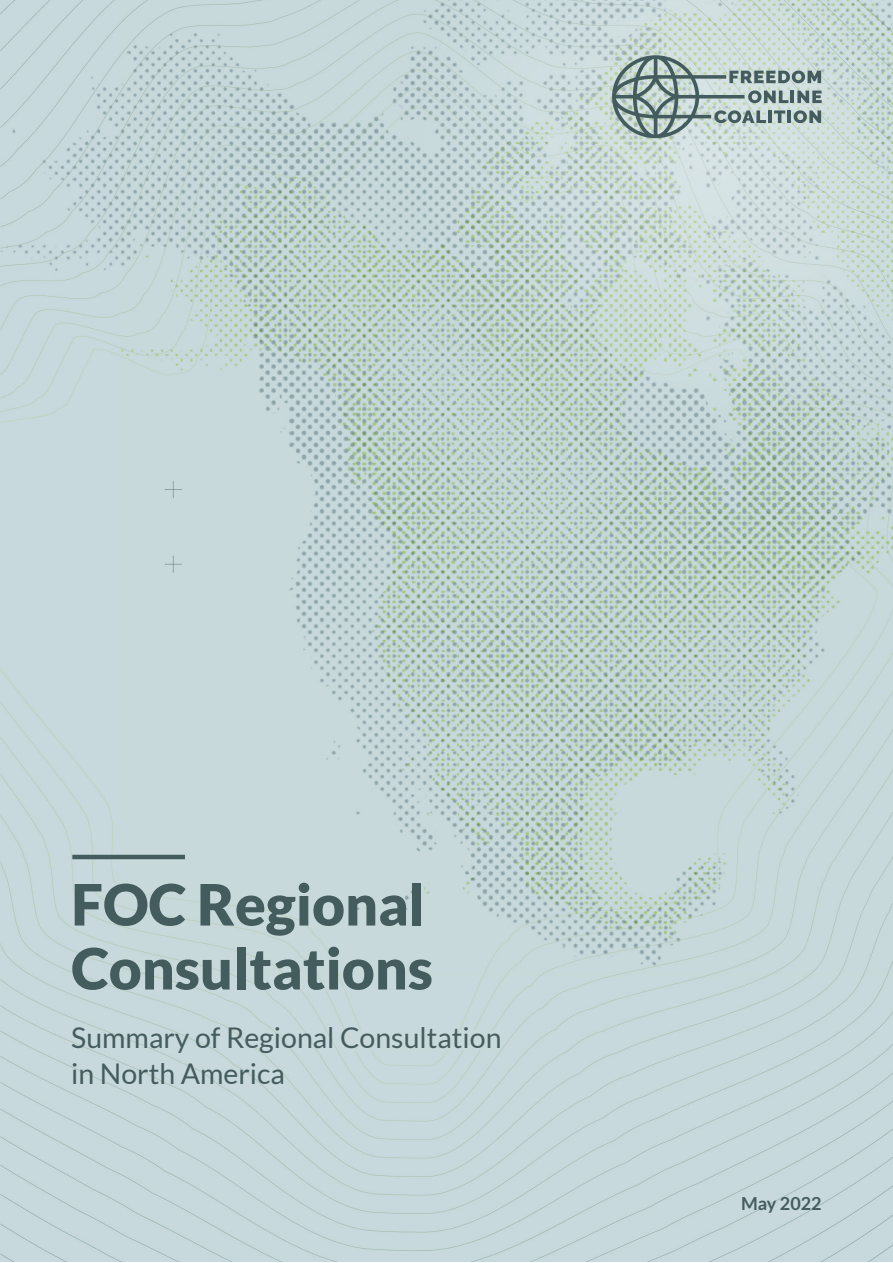
<style>
.page{position:relative;width:893px;height:1263px;background:#fff}
.page>*{position:absolute;margin:0;border:0;box-sizing:border-box;transform-origin:0 0}
.t1{font:900 57px/63.9px "Lato";color:#455c5e}
.t2{font:28.5px "Lato";color:#455c5e}
.t3{font:700 18px "Lato";color:#455c5e}
</style>
<div class="page">
<img style="left:0;top:0;width:893px;height:1262px">
<svg style="left:612px;top:55px;width:210px;height:83px;background:#a6b7b4"></svg>
<hr style="left:72px;top:855px;width:113px;height:4px;background:#455c5e">
<div style="left:342px;top:1030px;width:157px;height:20px;background:#c9d9db"></div>
<p class="t1" style="left:71px;top:871px;width:363px">FOC Regional<br>Consultations</p>
<p class="t2" style="left:71px;top:1022px;width:432px">Summary of Regional Consultation</p>
<p class="t2" style="left:71px;top:1058px;width:215px">in North America</p>
<p class="t3" style="left:741px;top:1193px;width:82px">May 2022</p>
</div>
